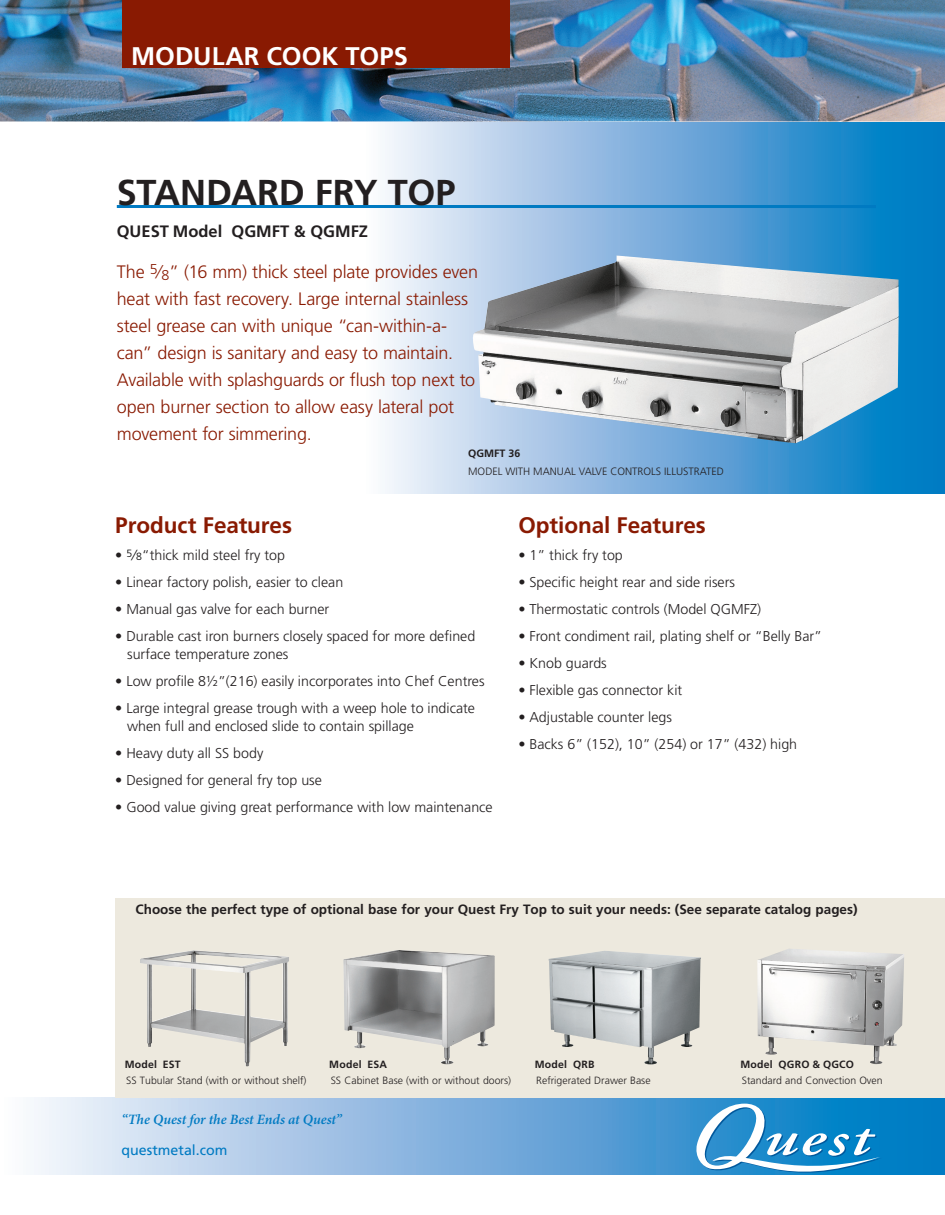
<style>
.page{position:relative;width:945px;height:1215px;background:#fff}
.page>*{position:absolute;margin:0;border:0;box-sizing:border-box;transform-origin:0 0}
.t1{font:700 36px "Frutiger";letter-spacing:-.005em;color:#231f20}
.PAGENAME-1_BOLD_17_2{font:700 25.5px "Frutiger";color:#fff}
.subhead{font:700 22.5px "Frutiger";letter-spacing:-.005em;color:#891a02}
.Intro_Text{font:300 18px/27px "Frutiger";letter-spacing:-.01em;color:#891a02}
.Mode{font:700 16.5px "Frutiger";color:#231f20}
.Body_9_5pt{font:300 14.25px/18px "Frutiger";color:#231f20}
.Body_9_5pt-2{font:italic 600 14.25px "Minion Pro";letter-spacing:-.005em;color:#007ac2}
.Body_9_5pt-3{font:14.25px "Frutiger";color:#007ac2}
.Text_Format{font:700 13.5px "Frutiger";color:#231f20}
.Body_9_5pt-4{font:300 10.65px/18px "Frutiger";color:#231f20}
.Text_Format-2{font:300 10.5px "Frutiger";color:#231f20}
.PAGENAME-1_BOLD_17_2-2{font:700 10.5px "Frutiger";letter-spacing:.02em;color:#231f20}
.s1{font-weight:700}
.s2{color:#000}
.s3{font-size:10.5px;color:#000}
</style>
<div class="page">
<div style="left:364px;top:121px;width:581px;height:372px;background:linear-gradient(to right,#fff3fb,#0070c0)"></div>
<img style="left:0;top:0;width:945px;height:121px">
<div style="left:0;top:1098px;width:945px;height:76px;background:linear-gradient(to right,#fff3fb,#0070bf)"></div>
<svg style="left:696px;top:1104px;width:186px;height:69px"></svg>
<hr style="left:117px;top:205px;width:759px;height:3px;background:#007ac2">
<div style="left:122px;top:0;width:388px;height:67px;background:#891a02"></div>
<img style="left:472px;top:255px;width:427px;height:188px">
<div style="left:115px;top:898px;width:830px;height:200px;background:#ede9de"></div>
<img style="left:343px;top:950px;width:152px;height:114px">
<img style="left:549px;top:951px;width:152px;height:114px">
<img style="left:140px;top:950px;width:149px;height:116px">
<img style="left:757px;top:949px;width:147px;height:115px">
<p class="PAGENAME-1_BOLD_17_2" style="left:131px;top:41px;width:278px">MODULAR COOK TOPS</p>
<p class="t1" style="left:117px;top:171px;width:340px">STANDARD FRY TOP</p>
<p class="Mode" style="left:117px;top:221px;width:253px">QUEST Model QGMFT &amp; QGMFZ</p>
<p class="Intro_Text" style="left:117px;top:258px;width:363px">The <sup>5</sup>⁄<sub>8</sub>” (16 mm) thick steel plate provides even heat with fast recovery. Large internal stainless steel grease can with unique “can-within-a&shy;can” design is sanitary and easy to maintain.<br>Available with splashguards or flush top next to open burner section to allow easy lateral pot movement for simmering.</p>
<p class="Body_9_5pt-4" style="left:468px;top:444px;width:257px"><span class="s1">QGMFT 36<br></span>MODEL WITH MANUAL VALVE CONTROLS ILLUSTRATED</p>
<p class="subhead" style="left:115px;top:512px;width:178px">Product Features</p>
<p class="Body_9_5pt" style="left:115px;top:546px;width:171px">• <sup>5</sup> <span class="s2">⁄</span><span class="s3">8</span>“thick mild steel fry top</p>
<p class="Body_9_5pt" style="left:115px;top:573px;width:229px">• Linear factory polish, easier to clean</p>
<p class="Body_9_5pt" style="left:115px;top:600px;width:216px">• Manual gas valve for each burner</p>
<p class="Body_9_5pt" style="left:127px;top:627px;width:350px;text-indent:-12px">• Durable cast iron burners closely spaced for more defined surface temperature zones</p>
<p class="Body_9_5pt" style="left:115px;top:672px;width:371px">• Low profile 8½”(216) easily incorporates into Chef Centres</p>
<p class="Body_9_5pt" style="left:127px;top:699px;width:349px;text-indent:-12px">• Large integral grease trough with a weep hole to indicate when full and enclosed slide to contain spillage</p>
<p class="Body_9_5pt" style="left:115px;top:744px;width:150px">• Heavy duty all SS body</p>
<p class="Body_9_5pt" style="left:115px;top:771px;width:208px">• Designed for general fry top use</p>
<p class="Body_9_5pt" style="left:115px;top:798px;width:379px">• Good value giving great performance with low maintenance</p>
<p class="subhead" style="left:518px;top:512px;width:189px">Optional Features</p>
<p class="Body_9_5pt" style="left:518px;top:546px;width:106px">• 1” thick fry top</p>
<p class="Body_9_5pt" style="left:518px;top:573px;width:218px">• Specific height rear and side risers</p>
<p class="Body_9_5pt" style="left:518px;top:600px;width:244px">• Thermostatic controls (Model QGMFZ)</p>
<p class="Body_9_5pt" style="left:518px;top:627px;width:305px">• Front condiment rail, plating shelf or “Belly Bar”</p>
<p class="Body_9_5pt" style="left:518px;top:654px;width:90px">• Knob guards</p>
<p class="Body_9_5pt" style="left:518px;top:681px;width:165px">• Flexible gas connector kit</p>
<p class="Body_9_5pt" style="left:518px;top:708px;width:155px">• Adjustable counter legs</p>
<p class="Body_9_5pt" style="left:518px;top:735px;width:280px">• Backs 6” (152), 10” (254) or 17” (432) high</p>
<p class="Text_Format" style="left:136px;top:901px;width:724px">Choose the perfect type of optional base for your Quest Fry Top to suit your needs: (See separate catalog pages)</p>
<p class="PAGENAME-1_BOLD_17_2-2" style="left:125px;top:1058px;width:58px">Model EST</p>
<p class="PAGENAME-1_BOLD_17_2-2" style="left:329px;top:1058px;width:59px">Model ESA</p>
<p class="PAGENAME-1_BOLD_17_2-2" style="left:535px;top:1058px;width:61px">Model QRB</p>
<p class="PAGENAME-1_BOLD_17_2-2" style="left:740px;top:1058px;width:115px">Model QGRO &amp; QGCO</p>
<p class="Text_Format-2" style="left:742px;top:1075px;width:142px">Standard and Convection Oven</p>
<p class="Text_Format-2" style="left:126px;top:1075px;width:182px">SS Tubular Stand (with or without shelf)</p>
<p class="Text_Format-2" style="left:331px;top:1075px;width:182px">SS Cabinet Base (with or without doors)</p>
<p class="Text_Format-2" style="left:536px;top:1075px;width:116px">Refrigerated Drawer Base</p>
<p class="Body_9_5pt-2" style="left:122px;top:1110px;width:222px">“The Quest for the Best Ends at Quest”</p>
<p class="Body_9_5pt-3" style="left:122px;top:1141px;width:108px">questmetal.com</p>
</div>
